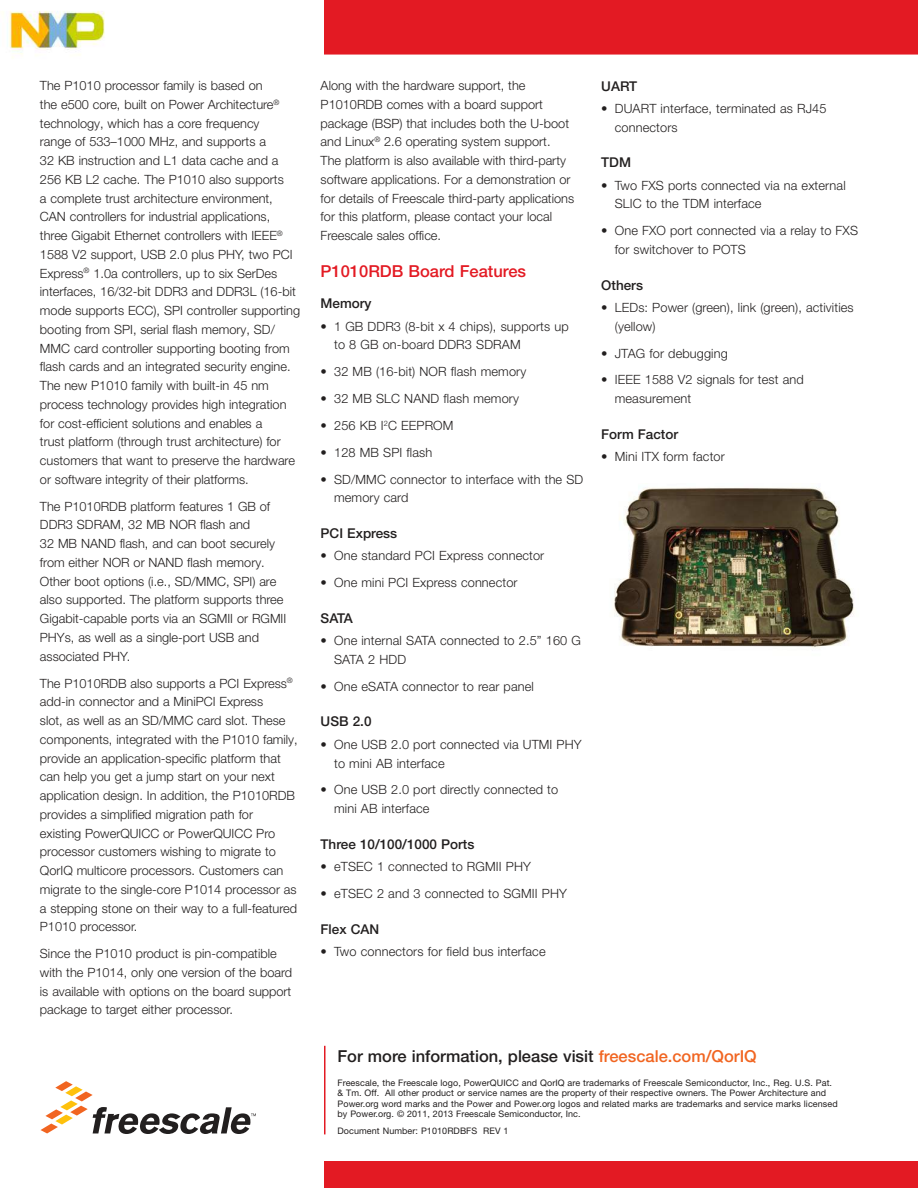
<style>
.page{position:relative;width:918px;height:1188px;background:#fff}
.page>*{position:absolute;margin:0;border:0;box-sizing:border-box;transform-origin:0 0}
.t1{font:500 16.5px "Helvetica Neue LT Pro";color:#221f1f}
.t2{font:500 16.5px "Helvetica Neue LT Pro";color:#e31a23}
.t3{font:500 13.5px "Helvetica Neue LT Pro";color:#221f1f}
.t4{font:300 12.75px/18.8px "Helvetica Neue LT Pro";color:#221f1f}
.t5{font:9px/10.5px "Helvetica Neue LT Pro";letter-spacing:.01em;color:#221f1f}
.s1{color:#f16521}
</style>
<div class="page">
<div style="left:324px;top:0;width:594px;height:55px;background:#e31a23"></div>
<hr style="left:324px;top:1046px;width:2px;height:88px;background:#e31a23">
<svg style="left:40px;top:1081px;width:216px;height:53px"></svg>
<div style="left:324px;top:1161px;width:594px;height:27px;background:#e31a23"></div>
<img style="left:614px;top:487px;width:241px;height:162px">
<img style="left:3px;top:11px;width:102px;height:47px">
<p class="t4" style="left:40px;top:77px;width:262px">The P1010 processor family is based on<br>the e500 core, built on Power Architecture<sup>® </sup>technology, which has a core frequency<br>range of 533–1000 MHz, and supports a<br>32 KB instruction and L1 data cache and a 256 KB L2 cache. The P1010 also supports<br>a complete trust architecture environment, CAN controllers for industrial applications, three Gigabit Ethernet controllers with IEEE<sup>® </sup>1588 V2 support, USB 2.0 plus PHY, two PCI Express<sup>®</sup> 1.0a controllers, up to six SerDes interfaces, 16/32-bit DDR3 and DDR3L (16-bit mode supports ECC), SPI controller supporting booting from SPI, serial flash memory, SD/ MMC card controller supporting booting from flash cards and an integrated security engine.<br>The new P1010 family with built-in 45 nm process technology provides high integration for cost-efficient solutions and enables a<br>trust platform (through trust architecture) for customers that want to preserve the hardware or software integrity of their platforms.</p>
<p class="t4" style="left:40px;top:498px;width:248px">The P1010RDB platform features 1 GB of DDR3 SDRAM, 32 MB NOR flash and<br>32 MB NAND flash, and can boot securely from either NOR or NAND flash memory.<br>Other boot options (i.e., SD/MMC, SPI) are also supported. The platform supports three Gigabit-capable ports via an SGMII or RGMII PHYs, as well as a single-port USB and associated PHY.</p>
<p class="t4" style="left:40px;top:675px;width:259px">The P1010RDB also supports a PCI Express<sup>® </sup>add-in connector and a MiniPCI Express<br>slot, as well as an SD/MMC card slot. These components, integrated with the P1010 family, provide an application-specific platform that can help you get a jump start on your next application design. In addition, the P1010RDB provides a simplified migration path for<br>existing PowerQUICC or PowerQUICC Pro processor customers wishing to migrate to QorIQ multicore processors. Customers can migrate to the single-core P1014 processor as a stepping stone on their way to a full-featured P1010 processor.</p>
<p class="t4" style="left:40px;top:945px;width:254px">Since the P1010 product is pin-compatible with the P1014, only one version of the board is available with options on the board support package to target either processor.</p>
<p class="t4" style="left:321px;top:77px;width:255px">Along with the hardware support, the P1010RDB comes with a board support package (BSP) that includes both the U-boot and Linux<sup>®</sup> 2.6 operating system support.<br>The platform is also available with third-party software applications. For a demonstration or for details of Freescale third-party applications for this platform, please contact your local Freescale sales office.</p>
<p class="t2" style="left:321px;top:265px;width:207px">P1010RDB Board Features</p>
<p class="t3" style="left:321px;top:299px;width:53px">Memory</p>
<p class="t4" style="left:334px;top:318px;width:236px;text-indent:-14px">• 1 GB DDR3 (8-bit x 4 chips), supports up to 8 GB on-board DDR3 SDRAM</p>
<p class="t4" style="left:321px;top:364px;width:207px">• 32 MB (16-bit) NOR flash memory</p>
<p class="t4" style="left:321px;top:390px;width:200px">• 32 MB SLC NAND flash memory</p>
<p class="t4" style="left:321px;top:417px;width:134px">• 256 KB I<sup>2</sup>C EEPROM</p>
<p class="t4" style="left:321px;top:444px;width:113px">• 128 MB SPI flash</p>
<p class="t4" style="left:334px;top:471px;width:251px;text-indent:-14px">• SD/MMC connector to interface with the SD memory card</p>
<p class="t3" style="left:321px;top:528px;width:78px">PCI Express</p>
<p class="t4" style="left:321px;top:548px;width:225px">• One standard PCI Express connector</p>
<p class="t4" style="left:321px;top:575px;width:198px">• One mini PCI Express connector</p>
<p class="t3" style="left:321px;top:613px;width:34px">SATA</p>
<p class="t4" style="left:334px;top:632px;width:248px;text-indent:-14px">• One internal SATA connected to 2.5” 160 G<br>SATA 2 HDD</p>
<p class="t4" style="left:321px;top:678px;width:215px">• One eSATA connector to rear panel</p>
<p class="t3" style="left:321px;top:717px;width:52px">USB 2.0</p>
<p class="t4" style="left:334px;top:736px;width:249px;text-indent:-14px">• One USB 2.0 port connected via UTMI PHY to mini AB interface</p>
<p class="t4" style="left:334px;top:782px;width:226px;text-indent:-14px">• One USB 2.0 port directly connected to mini AB interface</p>
<p class="t3" style="left:321px;top:839px;width:155px">Three 10/100/1000 Ports</p>
<p class="t4" style="left:321px;top:858px;width:212px">• eTSEC 1 connected to RGMII PHY</p>
<p class="t4" style="left:321px;top:885px;width:248px">• eTSEC 2 and 3 connected to SGMII PHY</p>
<p class="t3" style="left:321px;top:924px;width:60px">Flex CAN</p>
<p class="t4" style="left:321px;top:943px;width:227px">• Two connectors for field bus interface</p>
<p class="t3" style="left:601px;top:81px;width:38px">UART</p>
<p class="t4" style="left:615px;top:100px;width:213px;text-indent:-14px">• DUART interface, terminated as RJ45 connectors</p>
<p class="t3" style="left:601px;top:157px;width:31px">TDM</p>
<p class="t4" style="left:615px;top:177px;width:232px;text-indent:-14px">• Two FXS ports connected via na external<br>SLIC to the TDM interface</p>
<p class="t4" style="left:615px;top:222px;width:245px;text-indent:-14px">• One FXO port connected via a relay to FXS for switchover to POTS</p>
<p class="t3" style="left:601px;top:280px;width:43px">Others</p>
<p class="t4" style="left:615px;top:299px;width:240px;text-indent:-14px">• LEDs: Power (green), link (green), activities (yellow)</p>
<p class="t4" style="left:601px;top:345px;width:128px">• JTAG for debugging</p>
<p class="t4" style="left:615px;top:372px;width:191px;text-indent:-14px">• IEEE 1588 V2 signals for test and measurement</p>
<p class="t3" style="left:601px;top:429px;width:78px">Form Factor</p>
<p class="t4" style="left:601px;top:448px;width:125px">• Mini ITX form factor</p>
<p class="t1" style="left:338px;top:1050px;width:421px">For more information, please visit <span class="s1">freescale.com/QorIQ</span></p>
<p class="t5" style="left:338px;top:1078px;width:502px">Freescale, the Freescale logo, PowerQUICC and QorIQ are trademarks of Freescale Semiconductor, Inc., Reg. U.S. Pat. &amp; Tm. Off. All other product or service names are the property of their respective owners. The Power Architecture and Power.org word marks and the Power and Power.org logos and related marks are trademarks and service marks licensed by Power.org. © 2011, 2013 Freescale Semiconductor, Inc.</p>
<p class="t5" style="left:338px;top:1127px;width:172px">Document Number: P1010RDBFS REV 1</p>
</div>
